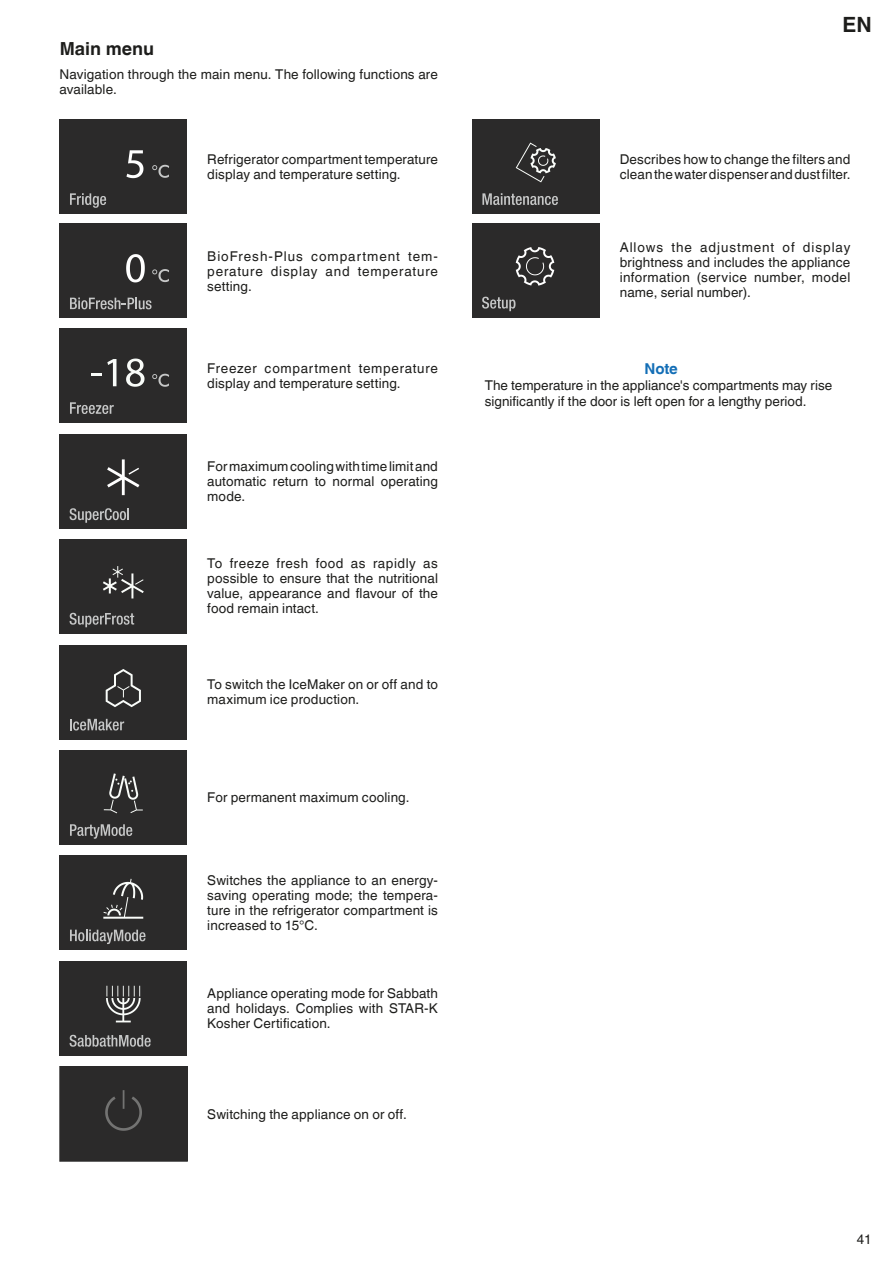
<style>
.page{position:relative;width:893px;height:1263px;background:#fff}
.page>*{position:absolute;margin:0;border:0;box-sizing:border-box;transform-origin:0 0}
.t1{font:700 21px "Helvetica Linotype";color:#1d1d1b}
.Titel_12_A2{font:700 18px "Helvetica Linotype";color:#1d1d1b}
.Wichtig_Titel{font:700 15px "Helvetica Linotype";color:#136eb6}
.Text_L{font:13.5px/15px "Helvetica Linotype";letter-spacing:.01em;color:#1d1d1b;text-align:justify}
.Wichtig_Text{font:13.5px/16.2px "Helvetica Linotype";color:#1d1d1b}
.Text_L-2{font:13.5px/15px "Helvetica Linotype";letter-spacing:.035em;color:#1d1d1b}
</style>
<div class="page">
<div style="left:60px;top:119px;width:127px;height:95px;background:#2b2a2a"></div>
<svg style="left:152px;top:165px;width:17px;height:13px"></svg>
<svg style="left:70px;top:193px;width:36px;height:15px"></svg>
<svg style="left:126px;top:150px;width:17px;height:28px"></svg>
<div style="left:60px;top:223px;width:127px;height:95px;background:#2b2a2a"></div>
<svg style="left:70px;top:297px;width:82px;height:12px"></svg>
<svg style="left:152px;top:269px;width:17px;height:13px"></svg>
<svg style="left:126px;top:254px;width:19px;height:28px"></svg>
<div style="left:472px;top:119px;width:128px;height:95px;background:#2b2a2a"></div>
<svg style="left:482px;top:193px;width:76px;height:12px"></svg>
<svg style="left:516px;top:143px;width:40px;height:39px"></svg>
<div style="left:472px;top:223px;width:128px;height:94px;background:#2b2a2a"></div>
<svg style="left:482px;top:297px;width:33px;height:14px"></svg>
<svg style="left:516px;top:247px;width:38px;height:39px"></svg>
<div style="left:60px;top:750px;width:127px;height:95px;background:#2b2a2a"></div>
<svg style="left:70px;top:824px;width:62px;height:15px"></svg>
<svg style="left:104px;top:773px;width:39px;height:40px"></svg>
<div style="left:60px;top:961px;width:127px;height:94px;background:#2b2a2a"></div>
<svg style="left:70px;top:1035px;width:81px;height:12px"></svg>
<svg style="left:106px;top:986px;width:35px;height:36px"></svg>
<div style="left:60px;top:1066px;width:127px;height:95px;background:#2b2a2a"></div>
<div style="left:60px;top:1066px;width:128px;height:95px;border:1px solid #2b2a2a"></div>
<svg style="left:105px;top:1090px;width:37px;height:41px"></svg>
<div style="left:60px;top:855px;width:127px;height:95px;background:#2b2a2a"></div>
<svg style="left:70px;top:929px;width:75px;height:15px"></svg>
<svg style="left:103px;top:879px;width:40px;height:40px"></svg>
<div style="left:60px;top:434px;width:127px;height:95px;background:#2b2a2a"></div>
<svg style="left:70px;top:508px;width:59px;height:15px"></svg>
<svg style="left:107px;top:459px;width:32px;height:36px"></svg>
<div style="left:60px;top:328px;width:127px;height:95px;background:#2b2a2a"></div>
<svg style="left:152px;top:374px;width:17px;height:13px"></svg>
<svg style="left:70px;top:402px;width:44px;height:12px"></svg>
<svg style="left:91px;top:359px;width:25px;height:27px"></svg>
<svg style="left:126px;top:359px;width:18px;height:28px"></svg>
<div style="left:60px;top:539px;width:127px;height:94px;background:#2b2a2a"></div>
<svg style="left:70px;top:613px;width:64px;height:14px"></svg>
<svg style="left:103px;top:566px;width:41px;height:32px"></svg>
<div style="left:60px;top:645px;width:127px;height:94px;background:#2b2a2a"></div>
<svg style="left:70px;top:719px;width:54px;height:11px"></svg>
<svg style="left:106px;top:669px;width:35px;height:38px"></svg>
<p class="Titel_12_A2" style="left:60px;top:39px;width:96px">Main menu</p>
<p class="Text_L" style="left:60px;top:67px;width:380px">Navigation through the main menu. The following functions are available.</p>
<p class="Text_L" style="left:207px;top:152px;width:232px">Refrigerator compartment temperature display and temperature setting.</p>
<p class="Text_L" style="left:207px;top:248px;width:232px">BioFresh-Plus compartment tem&shy;perature display and temperature setting.</p>
<p class="Text_L-2" style="left:207px;top:361px;width:232px">Freezer compartment temperature display and temperature setting.</p>
<p class="Text_L" style="left:207px;top:459px;width:232px">For maximum cooling with time limit and automatic return to normal operating mode.</p>
<p class="Text_L" style="left:207px;top:556px;width:232px">To freeze fresh food as rapidly as possible to ensure that the nutritional value, appearance and flavour of the food remain intact.</p>
<p class="Text_L" style="left:207px;top:677px;width:232px">To switch the IceMaker on or off and to maximum ice production.</p>
<p class="Text_L" style="left:207px;top:790px;width:204px">For permanent maximum cooling.</p>
<p class="Text_L" style="left:207px;top:873px;width:232px">Switches the appliance to an energy&shy;saving operating mode; the tempera&shy;ture in the refrigerator compartment is increased to 15°C.</p>
<p class="Text_L" style="left:207px;top:986px;width:232px">Appliance operating mode for Sabbath and holidays. Complies with STAR-K Kosher Certification.</p>
<p class="Text_L" style="left:207px;top:1106px;width:201px">Switching the appliance on or off.</p>
<h1 class="t1" style="left:842px;top:13px;width:31px">EN</h1>
<p class="Text_L" style="left:620px;top:152px;width:232px">Describes how to change the filters and clean the water dispenser and dust filter.</p>
<p class="Text_L" style="left:620px;top:240px;width:232px">Allows the adjustment of display brightness and includes the appliance information (service number, model name, serial number).</p>
<p class="Wichtig_Titel" style="left:644px;top:360px;width:35px">Note</p>
<p class="Wichtig_Text" style="left:485px;top:377px;width:349px">The temperature in the appliance's compartments may rise significantly if the door is left open for a lengthy period.</p>
<p class="Text_L" style="left:857px;top:1231px;width:17px">41</p>
</div>
